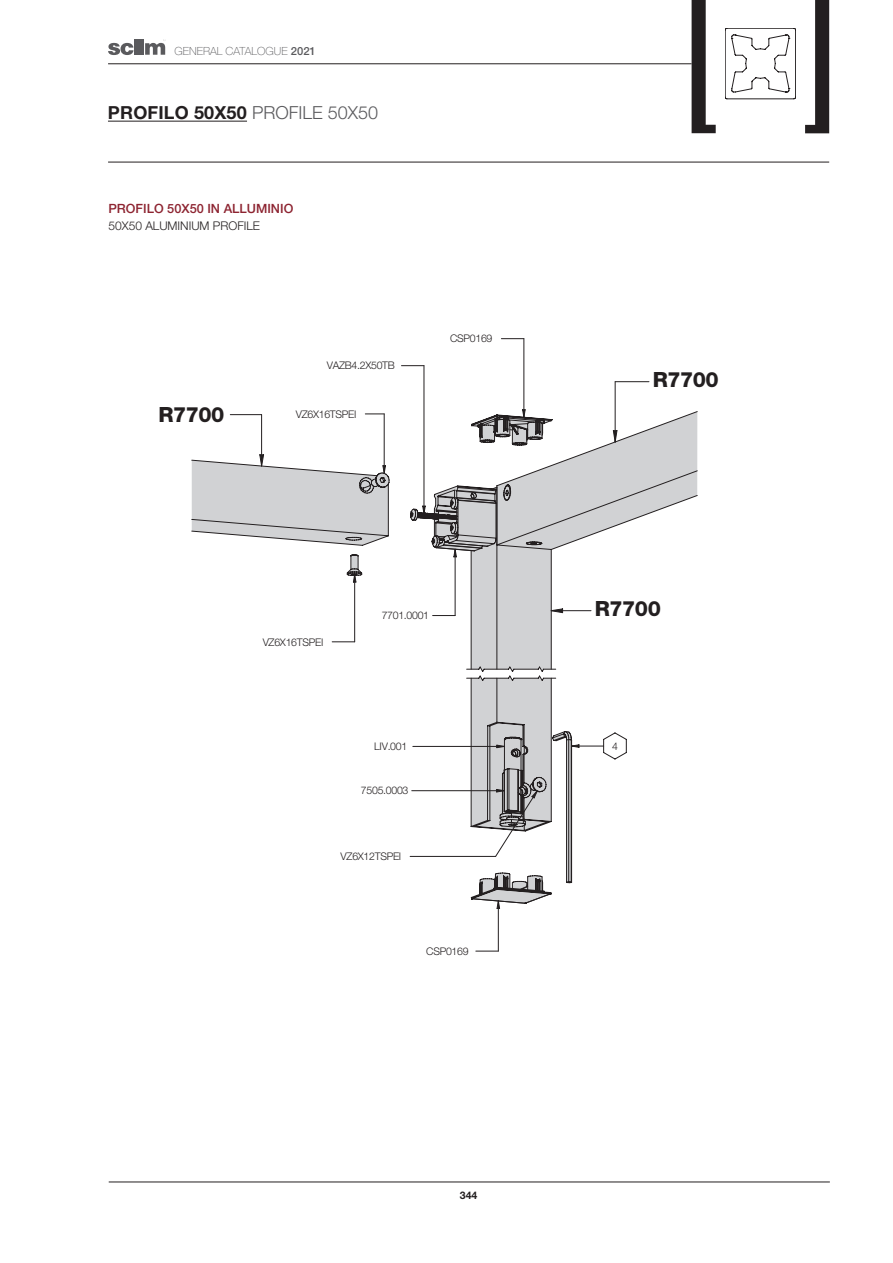
<style>
.page{position:relative;width:893px;height:1263px;background:#fff}
.page>*{position:absolute;margin:0;border:0;box-sizing:border-box;transform-origin:0 0}
.t1{font:800 21px "Helvetica Neue LT Std";letter-spacing:-.025em;color:#231f20}
.t2{font:700 18px "Helvetica Neue LT Std";letter-spacing:.01em;color:#231f20}
.t3{font:500 12.75px "Helvetica Neue LT Std";color:#8d2431}
.t4{font:300 12px "Helvetica Neue LT Std";color:#231f20}
.t5{font:100 11.25px "Helvetica Neue LT Std";color:#5a5a5d}
.t6{font:300 10.5px "Helvetica Neue LT Std";letter-spacing:-.025em;color:#231f20}
.t7{font:700 10.5px "Helvetica Neue LT Std";color:#231f20}
.s1{font-weight:500}
.s2{font-weight:300;color:#5a5a5d}
</style>
<div class="page">
<hr style="left:140px;top:39px;width:4px;height:16px;background:#5a5a5d">
<svg style="left:108px;top:39px;width:31px;height:16px"></svg>
<svg style="left:145px;top:39px;width:20px;height:16px"></svg>
<hr style="left:108px;top:64px;width:584px;height:1px;background:#231f20">
<hr style="left:108px;top:162px;width:721px;height:1px;background:#231f20">
<svg style="left:692px;top:0;width:24px;height:133px"></svg>
<svg style="left:805px;top:0;width:24px;height:133px"></svg>
<svg style="left:725px;top:28px;width:71px;height:71px"></svg>
<hr style="left:108px;top:121px;width:139px;height:1px;background:#231f20">
<svg style="left:332px;top:642px;width:224px;height:34px"></svg>
<svg style="left:410px;top:676px;width:217px;height:275px"></svg>
<svg style="left:192px;top:338px;width:506px;height:304px"></svg>
<hr style="left:109px;top:1182px;width:721px;height:1px;background:#231f20">
<p class="t5" style="left:175px;top:45px;width:143px">GENERAL CATALOGUE <span class="s1">2021</span></p>
<p class="t2" style="left:108px;top:102px;width:272px">PROFILO 50X50 <span class="s2">PROFILE 50X50</span></p>
<p class="t3" style="left:108px;top:201px;width:186px">PROFILO 50X50 IN ALLUMINIO</p>
<p class="t4" style="left:108px;top:218px;width:153px">50X50 ALUMINIUM PROFILE</p>
<p class="t6" style="left:327px;top:359px;width:70px">VAZB4.2X50TB</p>
<p class="t1" style="left:158px;top:402px;width:67px">R7700</p>
<p class="t6" style="left:296px;top:407px;width:62px">VZ6X16TSPEI</p>
<p class="t6" style="left:450px;top:332px;width:44px">CSP0169</p>
<p class="t6" style="left:263px;top:635px;width:62px">VZ6X16TSPEI</p>
<p class="t6" style="left:382px;top:609px;width:49px">7701.0001</p>
<p class="t6" style="left:374px;top:740px;width:34px">LIV.001</p>
<p class="t6" style="left:361px;top:784px;width:49px">7505.0003</p>
<p class="t6" style="left:341px;top:850px;width:62px">VZ6X12TSPEI</p>
<p class="t6" style="left:426px;top:945px;width:44px">CSP0169</p>
<p class="t7" style="left:460px;top:1189px;width:19px">344</p>
<p class="t1" style="left:653px;top:367px;width:67px">R7700</p>
<p class="t1" style="left:595px;top:596px;width:67px">R7700</p>
<p class="t6" style="left:612px;top:740px;width:7px">4</p>
</div>
